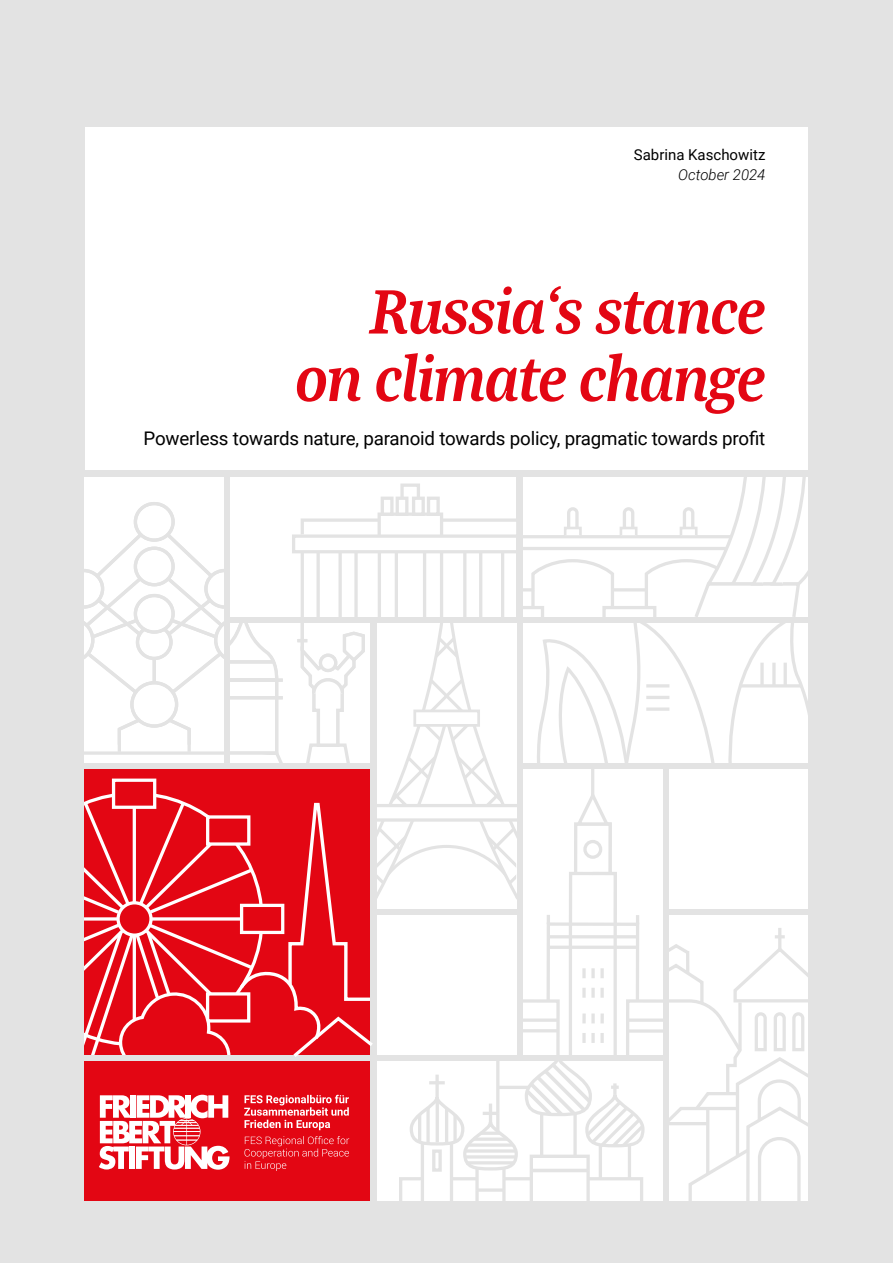
<style>
.page{position:relative;width:893px;height:1263px;background:#e3e3e3}
.page>*{position:absolute;margin:0;border:0;box-sizing:border-box;transform-origin:0 0}
.C_HL{font:italic 700 67.5px "Bagatela";letter-spacing:-.02em;color:#e30613}
.C_SubHL{font:18.75px "Roboto";letter-spacing:-.01em;color:#000}
.C_Authors{font:15px "Roboto";color:#000}
.C_Date{font:italic 300 15px "Roboto";color:#000}
</style>
<div class="page">
<div style="left:85px;top:128px;width:723px;height:342px;background:#fff"></div>
<svg style="left:85px;top:477px;width:723px;height:724px;background:#f5c9cc"></svg>
<p class="C_Authors" style="left:634px;top:145px;width:133px">Sabrina Kaschowitz</p>
<p class="C_Date" style="left:678px;top:164px;width:89px">October 2024</p>
<p class="C_HL" style="left:370px;top:266px;width:397px">Russia‘s stance</p>
<p class="C_HL" style="left:295px;top:333px;width:472px">on climate change</p>
<p class="C_SubHL" style="left:144px;top:425px;width:623px">Powerless towards nature, paranoid towards policy, pragmatic towards profit</p>
</div>
